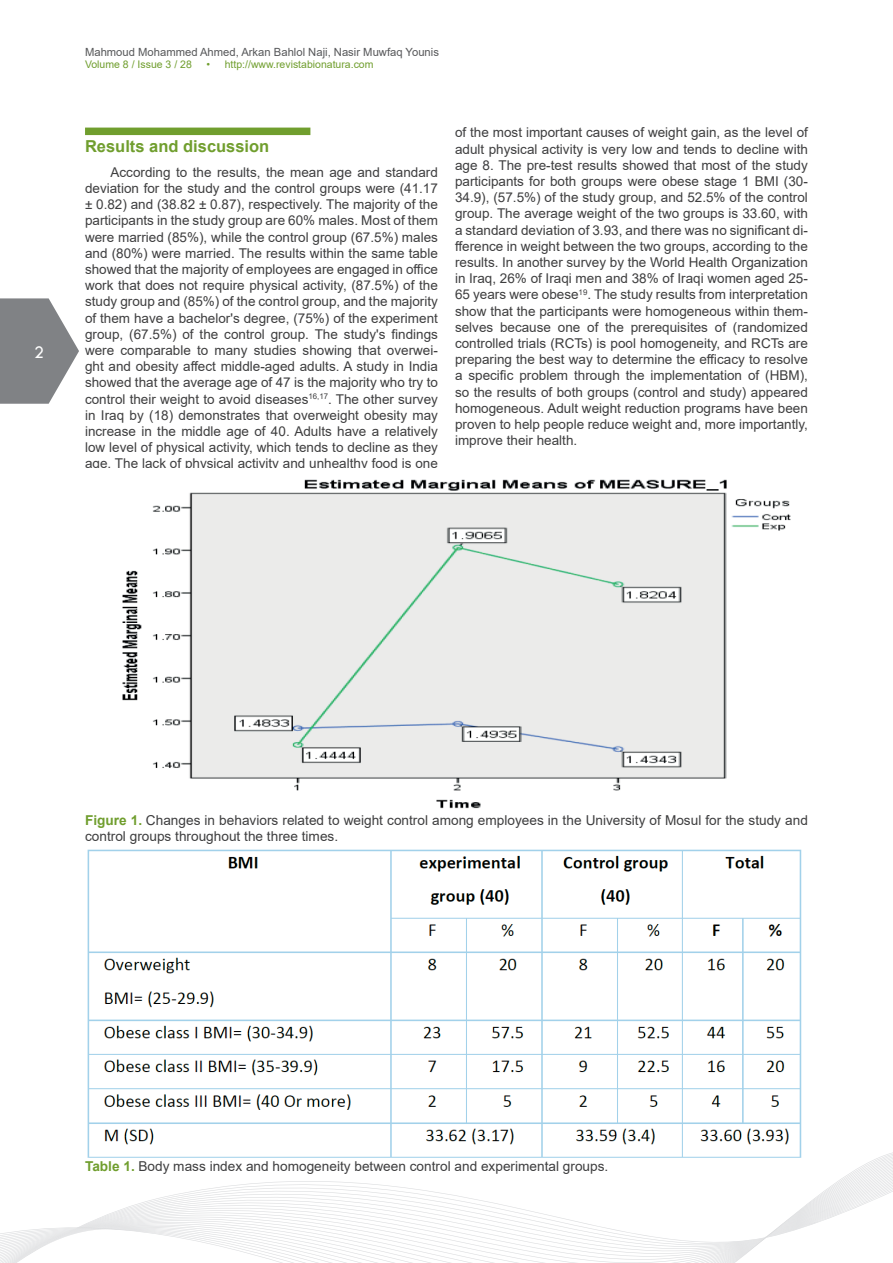
<style>
.page{position:relative;width:893px;height:1263px;background:#fff}
.page>*{position:absolute;margin:0;border:0;box-sizing:border-box;transform-origin:0 0}
.t1{font:18px "Tw Cen";color:#fff}
.t2{font:700 16.5px "Arial";color:#709e2e}
.t3{font:13.65px/16.4px "Arial";color:#3e3e3f}
.t4{font:13.5px/16.2px "Arial";color:#3e3e3f;text-align:justify}
.t5{font:11.25px "Arial";color:#57585a}
.t6{font:10.5px "Arial";color:#709e2e}
.s1{font-weight:700;color:#709e2e}
</style>
<div class="page">
<svg style="left:0;top:298px;width:79px;height:106px"></svg>
<svg style="left:0;top:1152px;width:893px;height:111px"></svg>
<div style="left:85px;top:128px;width:225px;height:7px;background:#709e2e"></div>
<img style="left:122px;top:479px;width:669px;height:330px">
<img style="left:85px;top:849px;width:723px;height:312px">
<h1 class="t1" style="left:34px;top:341px;width:11px">2</h1>
<p class="t5" style="left:85px;top:44px;width:355px">Mahmoud Mohammed Ahmed, Arkan Bahlol Naji, Nasir Muwfaq Younis</p>
<p class="t6" style="left:85px;top:57px;width:108px">Volume 8 / Issue 3 / 28</p>
<p class="t6" style="left:206px;top:57px;width:169px">• http://www.revistabionatura.com</p>
<p class="t2" style="left:85px;top:135px;width:186px">Results and discussion</p>
<p class="t4" style="left:85px;top:164px;width:354px;text-indent:26px">According to the results, the mean age and standard deviation for the study and the control groups were (41.17 ± 0.82) and (38.82 ± 0.87), respectively. The majority of the participants in the study group are 60% males. Most of them were married (85%), while the control group (67.5%) males and (80%) were married. The results within the same table showed that the majority of employees are engaged in office work that does not require physical activity, (87.5%) of the study group and (85%) of the control group, and the majority of them have a bachelor's degree, (75%) of the experiment group, (67.5%) of the control group. The study's findings were comparable to many studies showing that overwei&shy;ght and obesity affect middle-aged adults. A study in India showed that the average age of 47 is the majority who try to control their weight to avoid diseases<sup>16,17</sup>. The other survey in Iraq by (18) demonstrates that overweight obesity may increase in the middle age of 40. Adults have a relatively low level of physical activity, which tends to decline as they age. The lack of physical activity and unhealthy food is one</p>
<p class="t4" style="left:455px;top:124px;width:354px">of the most important causes of weight gain, as the level of adult physical activity is very low and tends to decline with age 8. The pre-test results showed that most of the study participants for both groups were obese stage 1 BMI (30- 34.9), (57.5%) of the study group, and 52.5% of the control group. The average weight of the two groups is 33.60, with a standard deviation of 3.93, and there was no significant di&shy;fference in weight between the two groups, according to the results. In another survey by the World Health Organization in Iraq, 26% of Iraqi men and 38% of Iraqi women aged 25- 65 years were obese<sup>19</sup>. The study results from interpretation show that the participants were homogeneous within them&shy;selves because one of the prerequisites of (randomized controlled trials (RCTs) is pool homogeneity, and RCTs are preparing the best way to determine the efficacy to resolve a specific problem through the implementation of (HBM), so the results of both groups (control and study) appeared homogeneous. Adult weight reduction programs have been proven to help people reduce weight and, more importantly, improve their health.</p>
<p class="t3" style="left:85px;top:812px;width:724px"><span class="s1">Figure 1.</span> Changes in behaviors related to weight control among employees in the University of Mosul for the study and control groups throughout the three times.</p>
<p class="t3" style="left:85px;top:1158px;width:525px"><span class="s1">Table 1.</span> Body mass index and homogeneity between control and experimental groups.</p>
</div>
